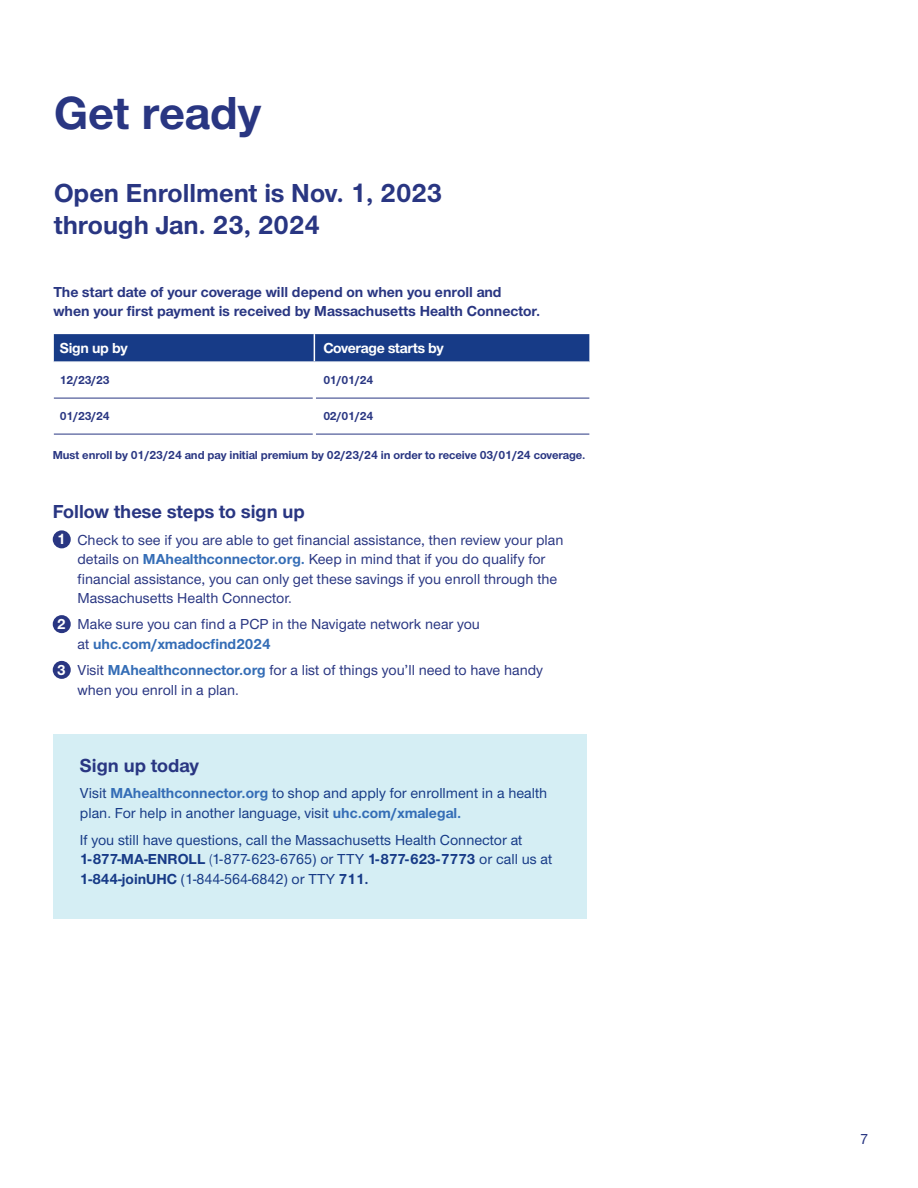
<style>
.page{position:relative;width:918px;height:1188px;background:#fff}
.page>*{position:absolute;margin:0;border:0;box-sizing:border-box;transform-origin:0 0}
.t1{font:700 48px "UHC Sans";color:#293682}
.t2{font:700 27px/32.4px "UHC Sans";color:#293682}
.t3{font:700 19.5px "UHC Sans";color:#293682}
.t4{font:500 15px/19.5px "UHC Sans";color:#293682}
.t5{font:500 15px/19.5px "UHC Sans";color:#173b87}
.t6{font:700 15px/19.5px "UHC Sans";color:#293682}
.t7{font:700 15px "UHC Sans";letter-spacing:-.02em;color:#fff}
.t8{font:700 12px "UHC Sans";letter-spacing:-.005em;color:#293682}
.s1{font-weight:700;color:#fff}
.s2{font-weight:700;color:#346db6}
.s3{font-weight:700}
.s4{font-weight:400}
</style>
<div class="page">
<div style="left:54px;top:334px;width:535px;height:27px;background:#173b87"></div>
<hr style="left:54px;top:434px;width:259px;height:1px;background:#293682">
<hr style="left:316px;top:434px;width:273px;height:1px;background:#293682">
<hr style="left:54px;top:398px;width:259px;height:1px;background:#293682">
<hr style="left:316px;top:398px;width:273px;height:1px;background:#293682">
<div style="left:53px;top:530px;width:18px;height:18px;background:#293682;border-radius:50%"></div>
<div style="left:53px;top:615px;width:18px;height:18px;background:#293682;border-radius:50%"></div>
<div style="left:53px;top:661px;width:18px;height:18px;background:#293682;border-radius:50%"></div>
<div style="left:53px;top:734px;width:534px;height:185px;background:#d5eef4"></div>
<h2 class="t1" style="left:54px;top:81px;width:209px">Get ready</h2>
<h3 class="t2" style="left:54px;top:176px;width:390px">Open Enrollment is Nov. 1, 2023 through Jan. 23, 2024</h3>
<p class="t6" style="left:53px;top:281px;width:489px">The start date of your coverage will depend on when you enroll and when your first payment is received by Massachusetts Health Connector.</p>
<p class="t7" style="left:60px;top:338px;width:69px">Sign up by</p>
<p class="t7" style="left:323px;top:338px;width:122px">Coverage starts by</p>
<p class="t8" style="left:60px;top:372px;width:51px">12/23/23</p>
<p class="t8" style="left:323px;top:372px;width:51px">01/01/24</p>
<p class="t8" style="left:60px;top:408px;width:51px">01/23/24</p>
<p class="t8" style="left:323px;top:408px;width:51px">02/01/24</p>
<p class="t8" style="left:53px;top:447px;width:534px">Must enroll by 01/23/24 and pay initial premium by 02/23/24 in order to receive 03/01/24 coverage.</p>
<h4 class="t3" style="left:53px;top:499px;width:254px">Follow these steps to sign up</h4>
<p class="t4" style="left:77px;top:529px;width:488px;text-indent:-20px"><span class="s1">1</span> Check to see if you are able to get financial assistance, then review your plan details on <span class="s2">MAhealthconnector.org.</span> Keep in mind that if you do qualify for financial assistance, you can only get these savings if you enroll through the Massachusetts Health Connector.</p>
<p class="t4" style="left:77px;top:614px;width:404px;text-indent:-20px"><span class="s1">2</span> Make sure you can find a PCP in the Navigate network near you at <span class="s2">uhc.com/xmadocfind2024</span></p>
<p class="t4" style="left:77px;top:660px;width:467px;text-indent:-20px"><span class="s1">3</span> Visit <span class="s2">MAhealthconnector.org</span> for a list of things you’ll need to have handy when you enroll in a plan.</p>
<h4 class="t3" style="left:80px;top:752px;width:121px">Sign up today</h4>
<p class="t5" style="left:80px;top:783px;width:469px">Visit <span class="s2">MAhealthconnector.org</span> to shop and apply for enrollment in a health plan. For help in another language, visit <span class="s2">uhc.com/xmalegal.</span></p>
<p class="t5" style="left:80px;top:829px;width:474px">If you still have questions, call the Massachusetts Health Connector at<br><span class="s3">1-877-MA-ENROLL</span> <span class="s4">(</span>1-877-623-6765) or TTY <span class="s3">1-877-623-7773</span> or call us at<br><span class="s3">1-844-joinUHC</span> (1-844-564-6842) or TTY <span class="s3">711.</span></p>
<p class="t4" style="left:860px;top:1129px;width:9px">7</p>
</div>
